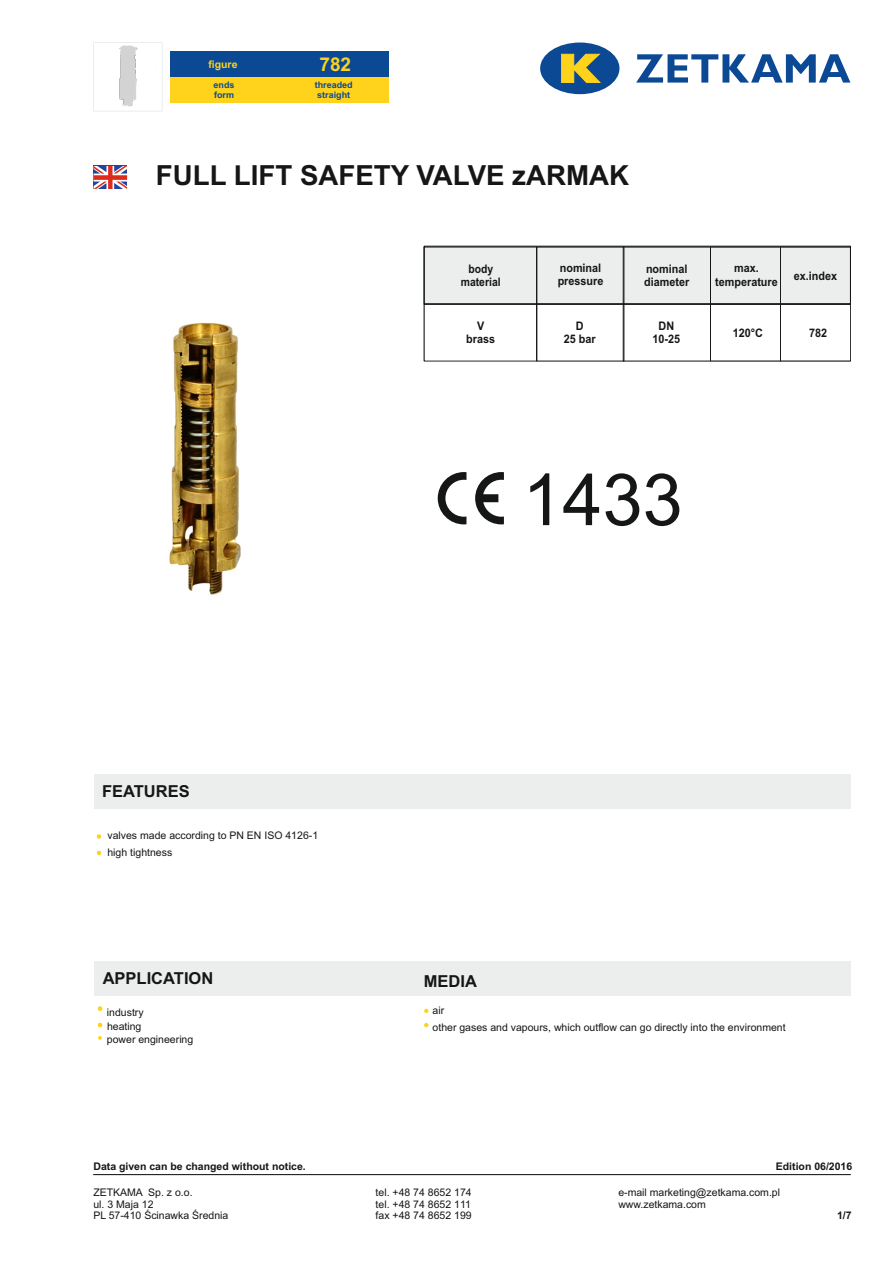
<style>
.page{position:relative;width:893px;height:1263px;background:#fff}
.page>*{position:absolute;margin:0;border:0;box-sizing:border-box;transform-origin:0 0}
.t1{font:72px "Arial";color:#151616}
.t2{font:700 27.75px "Arial";color:#151616}
.t3{font:700 19.05px "Arial";color:#ffd31b}
.t4{font:700 16.5px "Arial";color:#151616}
.t5{font:700 11.85px/13.2px "Arial";color:#151616;scale:.92 1}
.t6{font:700 11.85px/13.2px "Arial";color:#151616;text-align:center;scale:.88 1}
.t7{font:700 11.7px/13.2px "Arial";color:#151616;text-align:center;scale:.92 1}
.t8{font:10.5px/11.7px "Arial";color:#151616}
.t9{font:700 10.5px "Arial";color:#151616}
.t10{font:700 10.5px "Arial";color:#ffd31b}
.t11{font:700 9px/10.1px "Arial";color:#0c4995}
</style>
<div class="page">
<div style="left:423px;top:245px;width:428px;height:60px;background:#eceded"></div>
<hr style="left:94px;top:1174px;width:756px;height:1px;background:#151616">
<div style="left:170px;top:51px;width:218px;height:26px;background:#0c4995"></div>
<div style="left:170px;top:77px;width:106px;height:26px;background:#ffd31b"></div>
<div style="left:276px;top:77px;width:112px;height:26px;background:#ffd31b"></div>
<div style="left:93px;top:42px;width:70px;height:70px;border:1px solid #eceded"></div>
<div style="left:94px;top:775px;width:756px;height:34px;background:#eceded"></div>
<div style="left:94px;top:962px;width:756px;height:34px;background:#eceded"></div>
<svg style="left:97px;top:834px;width:4px;height:5px"></svg>
<svg style="left:97px;top:851px;width:4px;height:4px"></svg>
<div style="left:424px;top:247px;width:113px;height:58px;border:1px solid #151616"></div>
<div style="left:424px;top:304px;width:113px;height:58px;border:1px solid #151616"></div>
<div style="left:536px;top:247px;width:88px;height:57px;border:1px solid #151616"></div>
<div style="left:536px;top:304px;width:88px;height:57px;border:1px solid #151616"></div>
<div style="left:710px;top:247px;width:71px;height:57px;border:1px solid #151616"></div>
<div style="left:710px;top:304px;width:71px;height:57px;border:1px solid #151616"></div>
<svg style="left:438px;top:472px;width:28px;height:52px"></svg>
<svg style="left:475px;top:472px;width:29px;height:52px"></svg>
<svg style="left:94px;top:166px;width:33px;height:23px"></svg>
<div style="left:623px;top:247px;width:88px;height:57px;border:1px solid #151616"></div>
<div style="left:623px;top:304px;width:88px;height:57px;border:1px solid #151616"></div>
<img style="left:107px;top:43px;width:51px;height:69px">
<div style="left:780px;top:247px;width:71px;height:57px;border:1px solid #151616"></div>
<div style="left:780px;top:304px;width:71px;height:57px;border:1px solid #151616"></div>
<img style="left:169px;top:322px;width:72px;height:273px">
<svg style="left:424px;top:1009px;width:4px;height:4px"></svg>
<svg style="left:424px;top:1023px;width:4px;height:4px"></svg>
<svg style="left:98px;top:1006px;width:4px;height:5px"></svg>
<svg style="left:98px;top:1023px;width:4px;height:4px"></svg>
<svg style="left:98px;top:1036px;width:4px;height:4px"></svg>
<svg style="left:636px;top:54px;width:214px;height:29px"></svg>
<div style="left:540px;top:43px;width:79px;height:51px;background:#0c4995;border-radius:50%"></div>
<svg style="left:561px;top:54px;width:40px;height:29px"></svg>
<h3 class="t3" style="left:319px;top:57px;width:33px">782</h3>
<p class="t10" style="left:208px;top:60px;width:31px">figure</p>
<p class="t11" style="left:213px;top:81px;width:23px">ends form</p>
<p class="t11" style="left:315px;top:81px;width:40px">threaded straight</p>
<h2 class="t2" style="left:156px;top:165px;width:475px">FULL LIFT SAFETY VALVE zARMAK</h2>
<p class="t6" style="left:461px;top:263px;width:47px">body material</p>
<p class="t5" style="left:558px;top:262px;width:51px">nominal pressure</p>
<p class="t5" style="left:715px;top:263px;width:69px;text-align:center">max. temperature</p>
<p class="t5" style="left:644px;top:263px;width:51px">nominal diameter</p>
<p class="t7" style="left:466px;top:320px;width:33px">V brass</p>
<p class="t7" style="left:652px;top:321px;width:32px">DN<br>10-25</p>
<p class="t7" style="left:564px;top:321px;width:36px">D<br>25 bar</p>
<p class="t5" style="left:733px;top:327px;width:34px">120°C</p>
<p class="t5" style="left:794px;top:270px;width:49px">ex.index</p>
<p class="t5" style="left:809px;top:327px;width:21px">782</p>
<h1 class="t1" style="left:522px;top:473px;width:162px">1433</h1>
<h3 class="t4" style="left:102px;top:785px;width:89px">FEATURES</h3>
<p class="t8" style="left:107px;top:828px;width:212px;line-height:16.5px">valves made according to PN EN ISO 4126-1 high tightness</p>
<h3 class="t4" style="left:103px;top:972px;width:112px">APPLICATION</h3>
<p class="t8" style="left:107px;top:1006px;width:38px;line-height:13.8px">industry heating</p>
<p class="t8" style="left:107px;top:1034px;width:88px">power engineering</p>
<h3 class="t4" style="left:424px;top:975px;width:55px">MEDIA</h3>
<p class="t8" style="left:433px;top:1003px;width:355px;line-height:16.5px">air<br>other gases and vapours, which outflow can go directly into the environment</p>
<p class="t9" style="left:93px;top:1162px;width:214px">Data given can be changed without notice.</p>
<p class="t9" style="left:776px;top:1162px;width:78px">Edition 06/2016</p>
<p class="t8" style="left:93px;top:1187px;width:137px">ZETKAMA Sp. z o.o.<br>ul. 3 Maja 12<br>PL 57-410 Ścinawka Średnia</p>
<p class="t8" style="left:376px;top:1187px;width:98px;text-align:justify">tel. +48 74 8652 174 tel. +48 74 8652 111 fax +48 74 8652 199</p>
<p class="t8" style="left:618px;top:1187px;width:163px">e-mail marketing@zetkama.com.pl www.zetkama.com</p>
<p class="t9" style="left:837px;top:1211px;width:16px">1/7</p>
</div>
